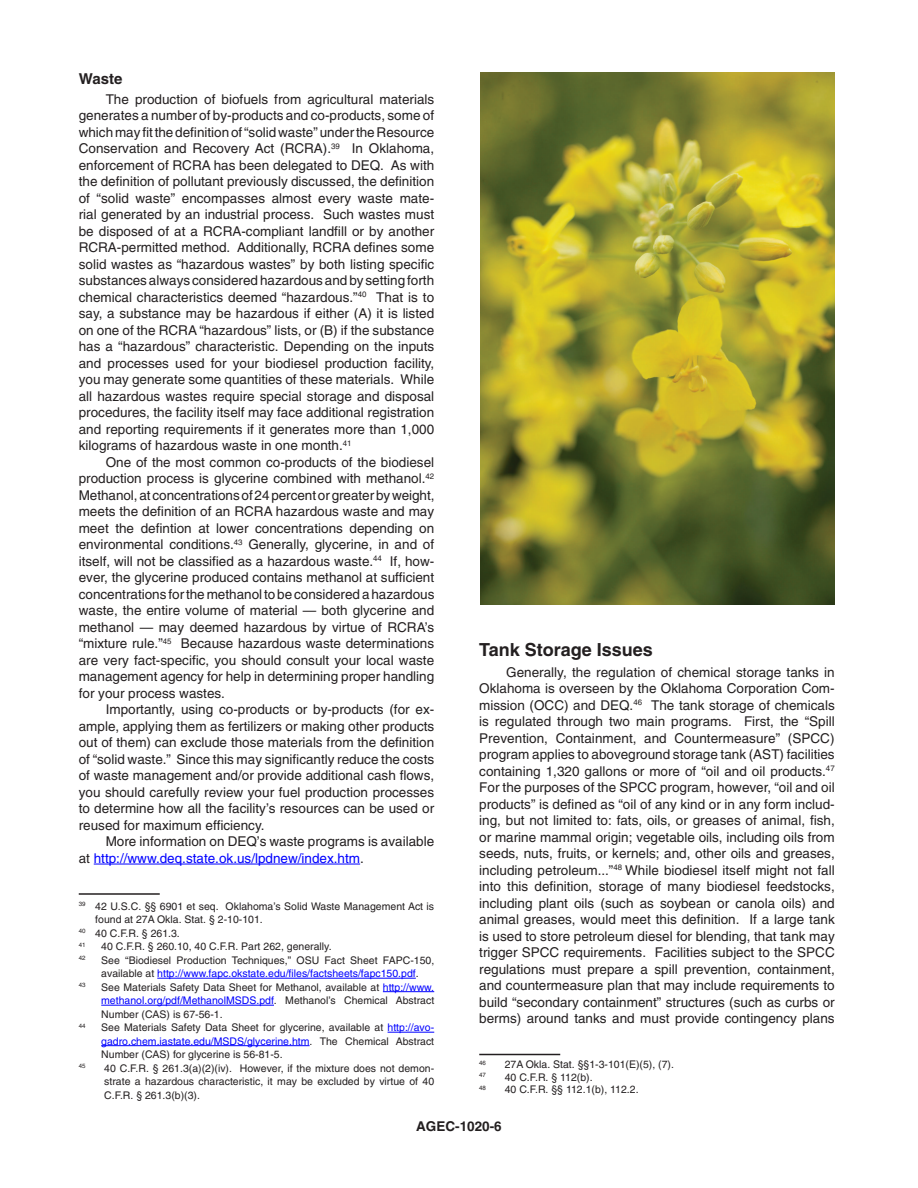
<style>
.page{position:relative;width:918px;height:1188px;background:#fff}
.page>*{position:absolute;margin:0;border:0;box-sizing:border-box;transform-origin:0 0}
.Subhead_1{font:700 18px "Helvetica";color:#231f20}
.Subhead_2{font:700 15px "Helvetica";color:#231f20}
.Body_Text{font:13.5px/16.5px "Helvetica";color:#231f20;text-align:justify}
.Body_Text-2{font:700 13.5px "Helvetica";color:#231f20}
.t1{font:10.5px/13.5px "Helvetica";color:#231f20;text-align:justify}
.t2{font:6.15px "Helvetica";color:#231f20}
.s1{color:#00f}
</style>
<div class="page">
<hr style="left:94px;top:864px;width:266px;height:1px;background:#00f">
<hr style="left:157px;top:978px;width:259px;height:1px;background:#00f">
<hr style="left:383px;top:991px;width:51px;height:1px;background:#00f">
<hr style="left:101px;top:1005px;width:173px;height:1px;background:#00f">
<hr style="left:388px;top:1032px;width:46px;height:1px;background:#00f">
<hr style="left:101px;top:1045px;width:209px;height:1px;background:#00f">
<hr style="left:79px;top:893px;width:81px;height:2px;background:#231f20">
<hr style="left:479px;top:1054px;width:81px;height:1px;background:#231f20">
<img style="left:481px;top:72px;width:353px;height:532px">
<p class="Subhead_2" style="left:79px;top:69px;width:45px">Waste</p>
<p class="Body_Text" style="left:79px;top:91px;width:357px;text-indent:27px">The production of biofuels from agricultural materials generates a number of by-products and co-products, some of which may fit the definition of “solid waste” under the Resource Conservation and Recovery Act (RCRA).<sup>39</sup> In Oklahoma, enforcement of RCRA has been delegated to DEQ. As with the definition of pollutant previously discussed, the definition of “solid waste” encompasses almost every waste mate&shy;rial generated by an industrial process. Such wastes must be disposed of at a RCRA-compliant landfill or by another RCRA-permitted method. Additionally, RCRA defines some solid wastes as “hazardous wastes” by both listing specific substances always considered hazardous and by setting forth chemical characteristics deemed “hazardous.”<sup>40</sup> That is to say, a substance may be hazardous if either (A) it is listed on one of the RCRA “hazardous” lists, or (B) if the substance has a “hazardous” characteristic. Depending on the inputs and processes used for your biodiesel production facility, you may generate some quantities of these materials. While all hazardous wastes require special storage and disposal procedures, the facility itself may face additional registration and reporting requirements if it generates more than 1,000 kilograms of hazardous waste in one month.<sup>41</sup></p>
<p class="Body_Text" style="left:79px;top:454px;width:357px;text-indent:27px">One of the most common co-products of the biodiesel production process is glycerine combined with methanol.<sup>42<br></sup>Methanol, at concentrations of 24 percent or greater by weight, meets the definition of an RCRA hazardous waste and may meet the defintion at lower concentrations depending on environmental conditions.<sup>43</sup> Generally, glycerine, in and of itself, will not be classified as a hazardous waste.<sup>44</sup> If, how&shy;ever, the glycerine produced contains methanol at sufficient concentrations for the methanol to be considered a hazardous waste, the entire volume of material — both glycerine and methanol — may deemed hazardous by virtue of RCRA’s “mixture rule.”<sup>45</sup> Because hazardous waste determinations are very fact-specific, you should consult your local waste management agency for help in determining proper handling for your process wastes.</p>
<p class="Body_Text" style="left:79px;top:701px;width:357px;text-indent:27px">Importantly, using co-products or by-products (for ex&shy;ample, applying them as fertilizers or making other products out of them) can exclude those materials from the definition of “solid waste.” Since this may significantly reduce the costs of waste management and/or provide additional cash flows, you should carefully review your fuel production processes to determine how all the facility’s resources can be used or reused for maximum efficiency.</p>
<p class="Body_Text" style="left:79px;top:833px;width:357px;text-indent:27px">More information on DEQ’s waste programs is available at <span class="s1">http://www.deq.state.ok.us/lpdnew/index.htm</span>.</p>
<p class="Subhead_1" style="left:479px;top:639px;width:175px">Tank Storage Issues</p>
<p class="Body_Text" style="left:479px;top:664px;width:357px;text-indent:27px">Generally, the regulation of chemical storage tanks in Oklahoma is overseen by the Oklahoma Corporation Com&shy;mission (OCC) and DEQ.<sup>46</sup> The tank storage of chemicals is regulated through two main programs. First, the “Spill Prevention, Containment, and Countermeasure” (SPCC) program applies to aboveground storage tank (AST) facilities containing 1,320 gallons or more of “oil and oil products.<sup>47<br></sup>For the purposes of the SPCC program, however, “oil and oil products” is defined as “oil of any kind or in any form includ&shy;ing, but not limited to: fats, oils, or greases of animal, fish, or marine mammal origin; vegetable oils, including oils from seeds, nuts, fruits, or kernels; and, other oils and greases, including petroleum...”<sup>48</sup> While biodiesel itself might not fall into this definition, storage of many biodiesel feedstocks, including plant oils (such as soybean or canola oils) and animal greases, would meet this definition. If a large tank is used to store petroleum diesel for blending, that tank may trigger SPCC requirements. Facilities subject to the SPCC regulations must prepare a spill prevention, containment, and countermeasure plan that may include requirements to build “secondary containment” structures (such as curbs or berms) around tanks and must provide contingency plans</p>
<p class="t1" style="left:95px;top:899px;width:340px;text-indent:-16px"><sup>39</sup> 42 U.S.C. §§ 6901 et seq. Oklahoma’s Solid Waste Management Act is found at 27A Okla. Stat. § 2-10-101.</p>
<p class="t1" style="left:79px;top:926px;width:103px"><sup>40</sup> 40 C.F.R. § 261.3.</p>
<p class="t2" style="left:79px;top:941px;width:8px">41</p>
<p class="t1" style="left:101px;top:940px;width:232px">40 C.F.R. § 260.10, 40 C.F.R. Part 262, generally.</p>
<p class="t2" style="left:79px;top:954px;width:8px">42</p>
<p class="t1" style="left:101px;top:953px;width:335px">See “Biodiesel Production Techniques,” OSU Fact Sheet FAPC-150, available at <span class="s1">http://www.fapc.okstate.edu/files/factsheets/fapc150.pdf</span>.</p>
<p class="t2" style="left:79px;top:981px;width:8px">43</p>
<p class="t1" style="left:101px;top:980px;width:335px">See Materials Safety Data Sheet for Methanol, available at <span class="s1">http://www. methanol.org/pdf/MethanolMSDS.pdf</span>. Methanol’s Chemical Abstract Number (CAS) is 67-56-1.</p>
<p class="t2" style="left:79px;top:1022px;width:8px">44</p>
<p class="t1" style="left:101px;top:1021px;width:335px">See Materials Safety Data Sheet for glycerine, available at <span class="s1">http://avo&shy;gadro.chem.iastate.edu/MSDS/glycerine.htm</span>. The Chemical Abstract Number (CAS) for glycerine is 56-81-5.</p>
<p class="t2" style="left:79px;top:1062px;width:8px">45</p>
<p class="t1" style="left:104px;top:1061px;width:332px">40 C.F.R. § 261.3(a)(2)(iv). However, if the mixture does not demon&shy;strate a hazardous characteristic, it may be excluded by virtue of 40<br>C.F.R. § 261.3(b)(3).</p>
<p class="t2" style="left:479px;top:1059px;width:8px">46</p>
<p class="t1" style="left:505px;top:1058px;width:171px">27A Okla. Stat. §§1-3-101(E)(5), (7).</p>
<p class="t2" style="left:479px;top:1072px;width:8px">47</p>
<p class="t1" style="left:505px;top:1070px;width:89px">40 C.F.R. § 112(b).</p>
<p class="t2" style="left:479px;top:1084px;width:8px">48</p>
<p class="t1" style="left:505px;top:1083px;width:135px">40 C.F.R. §§ 112.1(b), 112.2.</p>
<p class="Body_Text-2" style="left:416px;top:1118px;width:87px">AGEC-1020-6</p>
</div>
